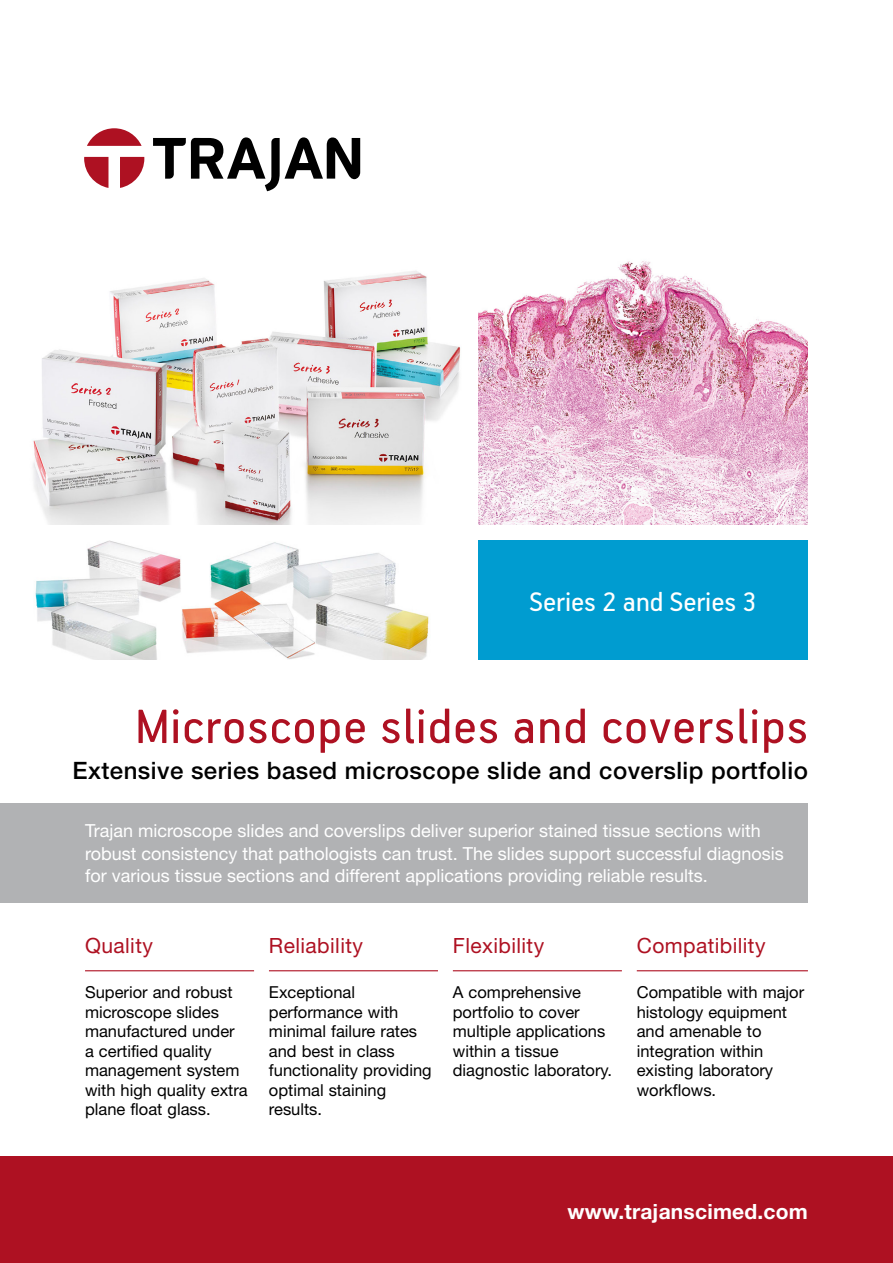
<style>
.page{position:relative;width:893px;height:1263px;background:#fff}
.page>*{position:absolute;margin:0;border:0;box-sizing:border-box;transform-origin:0 0}
.t1{font:54px "PF Handbook Pro";letter-spacing:.02em;color:#ae1122}
.t2{font:30px "PF Handbook Pro";color:#fff}
.t3{font:500 24px "Helvetica Neue LT Std";letter-spacing:.02em;color:#000}
.t4{font:21px "Helvetica Neue LT Std";letter-spacing:.02em;color:#ae1122}
.t5{font:700 21px "Helvetica Neue LT Std";letter-spacing:.01em;color:#fff}
.t6{font:18px/22.5px "Helvetica Neue LT Std";color:#fff}
.t7{font:16.5px/19.5px "Helvetica Neue LT Std";color:#000}
</style>
<div class="page">
<div style="left:0;top:1157px;width:893px;height:106px;background:#ae1122"></div>
<svg style="left:153px;top:137px;width:207px;height:54px"></svg>
<svg style="left:87px;top:128px;width:55px;height:18px"></svg>
<svg style="left:120px;top:157px;width:24px;height:31px"></svg>
<svg style="left:84px;top:157px;width:24px;height:31px"></svg>
<img style="left:33px;top:271px;width:428px;height:253px">
<img style="left:35px;top:541px;width:394px;height:119px">
<img style="left:478px;top:261px;width:330px;height:263px">
<div style="left:478px;top:541px;width:330px;height:119px;background:#009cd0"></div>
<div style="left:0;top:803px;width:808px;height:100px;background:#b1b2b4"></div>
<hr style="left:85px;top:970px;width:169px;height:1px;background:#ae1122">
<hr style="left:269px;top:970px;width:169px;height:1px;background:#ae1122">
<hr style="left:453px;top:970px;width:169px;height:1px;background:#ae1122">
<hr style="left:637px;top:970px;width:171px;height:1px;background:#ae1122">
<h2 class="t2" style="left:529px;top:584px;width:229px">Series 2 and Series 3</h2>
<h1 class="t1" style="left:135px;top:694px;width:674px">Microscope slides and coverslips</h1>
<h3 class="t3" style="left:72px;top:756px;width:737px">Extensive series based microscope slide and coverslip portfolio</h3>
<p class="t6" style="left:85px;top:819px;width:700px">Trajan microscope slides and coverslips deliver superior stained tissue sections with robust consistency that pathologists can trust. The slides support successful diagnosis for various tissue sections and different applications providing reliable results.</p>
<p class="t4" style="left:85px;top:933px;width:69px">Quality</p>
<p class="t7" style="left:85px;top:982px;width:164px">Superior and robust microscope slides manufactured under<br>a certified quality management system with high quality extra plane float glass.</p>
<p class="t4" style="left:269px;top:933px;width:96px">Reliability</p>
<p class="t7" style="left:269px;top:982px;width:164px">Exceptional performance with minimal failure rates and best in class functionality providing optimal staining results.</p>
<p class="t4" style="left:453px;top:933px;width:93px">Flexibility</p>
<p class="t7" style="left:453px;top:982px;width:161px">A comprehensive portfolio to cover multiple applications within a tissue diagnostic laboratory.</p>
<p class="t4" style="left:637px;top:933px;width:130px">Compatibility</p>
<p class="t7" style="left:637px;top:982px;width:169px">Compatible with major histology equipment and amenable to integration within existing laboratory workflows.</p>
<p class="t5" style="left:568px;top:1199px;width:242px">www.trajanscimed.com</p>
</div>
